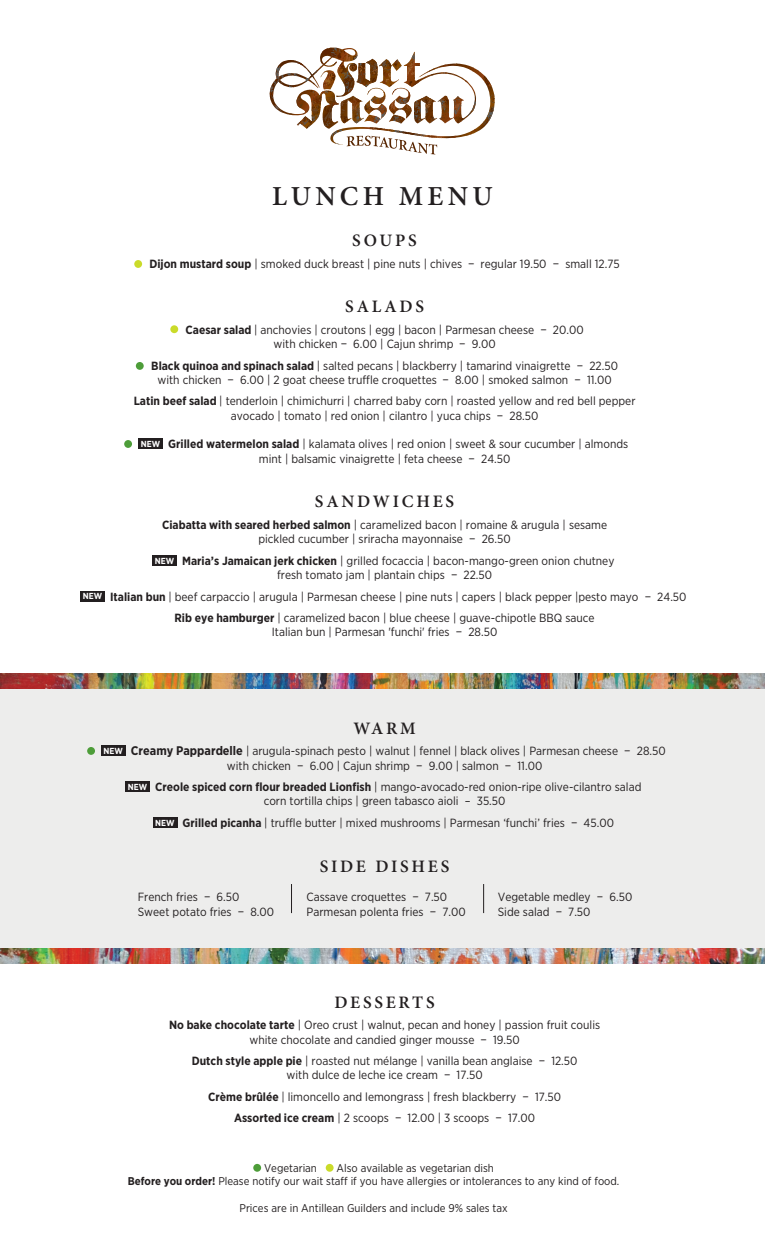
<style>
.page{position:relative;width:765px;height:1260px;background:#fff}
.page>*{position:absolute;margin:0;border:0;box-sizing:border-box;transform-origin:0 0}
.t1{font:600 27.5px "Minion Pro";letter-spacing:.16em;color:#231f20}
.t2{font:600 17.5px "Minion Pro";letter-spacing:.16em;color:#231f20}
.t3{font:11.88px/14.4px "Gotham Narrow";color:#231f20;text-align:center}
.t4{font:11.25px/13.5px "Gotham Narrow";color:#231f20}
.s1{font-weight:700}
.s2{font-weight:700;font-size:8.75px;color:#fff}
.s3{font-weight:700;font-size:12.5px}
</style>
<div class="page">
<div style="left:152px;top:555px;width:25px;height:11px;background:#231f20"></div>
<div style="left:80px;top:591px;width:25px;height:11px;background:#231f20"></div>
<div style="left:0;top:688px;width:765px;height:269px;background:#ededec"></div>
<svg style="left:269px;top:48px;width:226px;height:106px"></svg>
<div style="left:253px;top:1164px;width:8px;height:8px;background:#4d9d39;border-radius:50%"></div>
<div style="left:326px;top:1164px;width:8px;height:8px;background:#cadb2a;border-radius:50%"></div>
<img style="left:0;top:673px;width:765px;height:15px">
<img style="left:0;top:948px;width:765px;height:15px">
<svg style="left:291px;top:884px;width:1px;height:29px"></svg>
<svg style="left:483px;top:884px;width:1px;height:29px"></svg>
<div style="left:138px;top:439px;width:25px;height:10px;background:#231f20"></div>
<div style="left:124px;top:440px;width:8px;height:8px;background:#4d9d39;border-radius:50%"></div>
<div style="left:136px;top:362px;width:8px;height:8px;background:#4d9d39;border-radius:50%"></div>
<div style="left:101px;top:746px;width:24px;height:10px;background:#231f20"></div>
<div style="left:125px;top:781px;width:25px;height:11px;background:#231f20"></div>
<div style="left:153px;top:817px;width:24px;height:11px;background:#231f20"></div>
<div style="left:87px;top:747px;width:8px;height:8px;background:#4d9d39;border-radius:50%"></div>
<div style="left:170px;top:325px;width:8px;height:8px;background:#cadb2a;border-radius:50%"></div>
<div style="left:134px;top:260px;width:8px;height:8px;background:#cadb2a;border-radius:50%"></div>
<h1 class="t1" style="left:272px;top:177px;width:222px">LUNCH MENU</h1>
<h2 class="t2" style="left:352px;top:228px;width:66px">SOUPS</h2>
<p class="t3" style="left:149px;top:256px;width:472px"><span class="s1">Dijon mustard soup</span> | smoked duck breast | pine nuts | chives − regular 19.50 − small 12.75</p>
<h2 class="t2" style="left:345px;top:295px;width:80px">SALADS</h2>
<p class="t3" style="left:186px;top:322px;width:400px"><span class="s1">Caesar salad</span> | anchovies | croutons | egg | bacon | Parmesan cheese − 20.00 with chicken − 6.00 | Cajun shrimp − 9.00</p>
<p class="t3" style="left:151px;top:358px;width:468px"><span class="s1">Black quinoa and spinach salad</span> | salted pecans | blackberry | tamarind vinaigrette − 22.50 with chicken − 6.00 | 2 goat cheese truffle croquettes − 8.00 | smoked salmon − 11.00</p>
<p class="t3" style="left:134px;top:394px;width:503px"><span class="s1">Latin beef salad</span> | tenderloin | chimichurri | charred baby corn | roasted yellow and red bell pepper avocado | tomato | red onion | cilantro | yuca chips − 28.50</p>
<p class="t3" style="left:141px;top:436px;width:489px;line-height:15px"><span class="s2">NEW</span> <span class="s1">Grilled watermelon salad</span> | kalamata olives | red onion | sweet &amp; sour cucumber | almonds mint | balsamic vinaigrette | feta cheese − 24.50</p>
<h2 class="t2" style="left:315px;top:490px;width:141px">SANDWICHES</h2>
<p class="t3" style="left:162px;top:517px;width:447px"><span class="s1">Ciabatta with seared herbed salmon</span> | caramelized bacon | romaine &amp; arugula | sesame pickled cucumber | sriracha mayonnaise − 26.50</p>
<p class="t3" style="left:155px;top:553px;width:461px"><span class="s2">NEW</span> <span class="s1">Maria’s Jamaican jerk chicken</span> | grilled focaccia | bacon-mango-green onion chutney fresh tomato jam | plantain chips − 22.50</p>
<p class="t3" style="left:83px;top:585px;width:605px;line-height:21.5px"><span class="s2">NEW</span> <span class="s1">Italian bun</span> | beef carpaccio | arugula | Parmesan cheese | pine nuts | capers | black pepper |pesto mayo − 24.50<br><span class="s1">Rib eye hamburger</span> | caramelized bacon | blue cheese | guave-chipotle BBQ sauce</p>
<p class="t3" style="left:272px;top:625px;width:227px">Italian bun | Parmesan 'funchi' fries − 28.50</p>
<h2 class="t2" style="left:353px;top:716px;width:64px">WARM</h2>
<p class="t3" style="left:104px;top:744px;width:564px"><span class="s2">NEW</span> <span class="s3">Creamy Pappardelle</span> | arugula-spinach pesto | walnut | fennel | black olives | Parmesan cheese − 28.50 with chicken − 6.00 | Cajun shrimp − 9.00 | salmon − 11.00</p>
<p class="t3" style="left:128px;top:779px;width:515px"><span class="s2">NEW</span> <span class="s1">Creole spiced corn flour breaded Lionfish</span> | mango-avocado-red onion-ripe olive-cilantro salad corn tortilla chips | green tabasco aioli – 35.50</p>
<p class="t3" style="left:155px;top:816px;width:460px"><span class="s2">NEW</span> <span class="s1">Grilled picanha</span> | truffle butter | mixed mushrooms | Parmesan ‘funchi’ fries − 45.00</p>
<h2 class="t2" style="left:320px;top:854px;width:131px">SIDE DISHES</h2>
<p class="t3" style="left:138px;top:889px;width:103px">French fries − 6.50</p>
<p class="t3" style="left:307px;top:889px;width:142px">Cassave croquettes − 7.50</p>
<p class="t3" style="left:498px;top:889px;width:136px">Vegetable medley − 6.50</p>
<p class="t3" style="left:138px;top:904px;width:138px">Sweet potato fries − 8.00</p>
<p class="t3" style="left:307px;top:904px;width:161px">Parmesan polenta fries − 7.00</p>
<p class="t3" style="left:498px;top:904px;width:94px">Side salad − 7.50</p>
<h2 class="t2" style="left:334px;top:990px;width:102px">DESSERTS</h2>
<p class="t3" style="left:169px;top:1018px;width:433px"><span class="s1">No bake chocolate tarte</span> | Oreo crust | walnut, pecan and honey | passion fruit coulis white chocolate and candied ginger mousse − 19.50</p>
<p class="t3" style="left:192px;top:1053px;width:387px"><span class="s1">Dutch style apple pie</span> | roasted nut mélange | vanilla bean anglaise − 12.50 with dulce de leche ice cream − 17.50</p>
<p class="t3" style="left:208px;top:1086px;width:355px;line-height:21.5px"><span class="s1">Crème brûlée</span> | limoncello and lemongrass | fresh blackberry − 17.50<br><span class="s1">Assorted ice cream</span> | 2 scoops − 12.00 | 3 scoops − 17.00</p>
<p class="t4" style="left:128px;top:1161px;width:493px;text-indent:209px">Also available as vegetarian dish<br><span class="s1">Before you order!</span> Please notify our wait staff if you have allergies or intolerances to any kind of food.</p>
<p class="t4" style="left:240px;top:1201px;width:270px">Prices are in Antillean Guilders and include 9% sales tax</p>
<p class="t4" style="left:264px;top:1161px;width:54px">Vegetarian</p>
</div>
